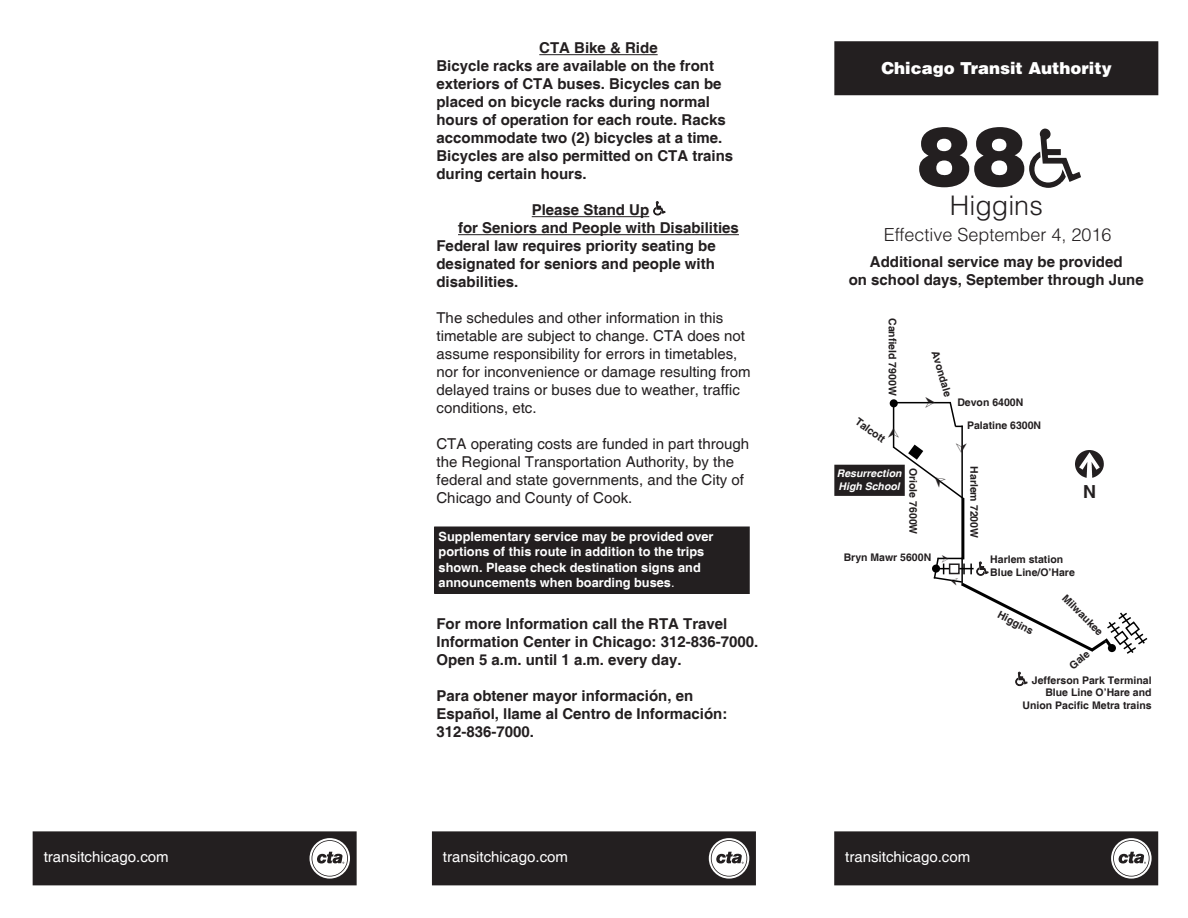
<style>
.page{position:relative;width:1188px;height:918px;background:#fff}
.page>*{position:absolute;margin:0;border:0;box-sizing:border-box;transform-origin:0 0}
.t1{font:900 82.5px "Helvetica";color:#231f20}
.t2{font:300 27px "Helvetica";color:#231f20}
.t3{font:300 18px "Helvetica";color:#231f20}
.t4{font:700 18px "Helvetica";color:#231f20}
.t5{font:900 16.5px "Helvetica";color:#fff}
.t6{font:700 15px/18px "Helvetica";color:#231f20}
.t7{font:15px/18px "Helvetica";color:#231f20}
.t8{font:15px "Helvetica";color:#fff}
.t9{font:700 12.75px/15.3px "Helvetica";color:#fff}
.t10{font:700 10.5px/12.6px "Helvetica";color:#231f20;text-align:right}
.t11{font:italic 700 10.5px/12.6px "Helvetica";color:#fff}
.s1{font-weight:400}
</style>
<div class="page">
<hr style="left:893px;top:402px;width:58px;height:1px;background:#000">
<hr style="left:893px;top:402px;width:1px;height:46px;background:#000">
<hr style="left:961px;top:426px;width:2px;height:73px;background:#000">
<svg style="left:948px;top:401px;width:15px;height:27px"></svg>
<hr style="left:961px;top:498px;width:3px;height:61px;background:#000">
<div style="left:890px;top:399px;width:8px;height:8px;background:#000;border-radius:50%"></div>
<div style="left:835px;top:42px;width:323px;height:52px;background:#231f20"></div>
<div style="left:834px;top:41px;width:324px;height:54px;border:2px solid #231f20"></div>
<img style="left:1076px;top:450px;width:28px;height:28px">
<div style="left:835px;top:465px;width:69px;height:30px;background:#231f20"></div>
<div style="left:834px;top:465px;width:71px;height:31px;border:2px solid #231f20"></div>
<svg style="left:1029px;top:128px;width:52px;height:60px"></svg>
<svg style="left:1015px;top:671px;width:13px;height:15px"></svg>
<hr style="left:539px;top:54px;width:119px;height:1px;background:#231f20">
<hr style="left:532px;top:216px;width:117px;height:1px;background:#231f20">
<hr style="left:458px;top:234px;width:281px;height:1px;background:#231f20">
<svg style="left:653px;top:201px;width:12px;height:14px"></svg>
<div style="left:835px;top:832px;width:322px;height:53px;background:#231f20"></div>
<div style="left:834px;top:831px;width:324px;height:54px;border:2px solid #231f20"></div>
<svg style="left:1111px;top:838px;width:41px;height:41px"></svg>
<div style="left:433px;top:832px;width:322px;height:53px;background:#231f20"></div>
<div style="left:432px;top:831px;width:324px;height:54px;border:2px solid #231f20"></div>
<svg style="left:709px;top:838px;width:40px;height:41px"></svg>
<div style="left:33px;top:832px;width:323px;height:53px;background:#231f20"></div>
<div style="left:33px;top:831px;width:324px;height:54px;border:2px solid #231f20"></div>
<svg style="left:310px;top:838px;width:40px;height:41px"></svg>
<div style="left:435px;top:527px;width:314px;height:66px;background:#231f20"></div>
<div style="left:434px;top:526px;width:316px;height:68px;border:2px solid #231f20"></div>
<svg style="left:892px;top:428px;width:3px;height:10px"></svg>
<svg style="left:932px;top:554px;width:216px;height:100px"></svg>
<svg style="left:891px;top:444px;width:74px;height:57px"></svg>
<svg style="left:926px;top:401px;width:9px;height:3px"></svg>
<p class="t6" style="left:436px;top:40px;width:298px;text-indent:103px">CTA Bike &amp; Ride<br>Bicycle racks are available on the front exteriors of CTA buses. Bicycles can be placed on bicycle racks during normal hours of operation for each route. Racks accommodate two (2) bicycles at a time.<br>Bicycles are also permitted on CTA trains during certain hours.</p>
<p class="t6" style="left:532px;top:202px;width:119px">Please Stand Up</p>
<p class="t6" style="left:458px;top:220px;width:282px">for Seniors and People with Disabilities</p>
<p class="t6" style="left:437px;top:238px;width:281px">Federal law requires priority seating be</p>
<p class="t6" style="left:437px;top:256px;width:280px">designated for seniors and people with</p>
<p class="t6" style="left:437px;top:274px;width:83px">disabilities.</p>
<p class="t7" style="left:437px;top:309px;width:316px">The schedules and other information in this timetable are subject to change. CTA does not assume responsibility for errors in timetables, nor for inconvenience or damage resulting from delayed trains or buses due to weather, traffic conditions, etc.</p>
<p class="t7" style="left:437px;top:435px;width:314px">CTA operating costs are funded in part through the Regional Transportation Authority, by the federal and state governments, and the City of Chicago and County of Cook.</p>
<p class="t9" style="left:439px;top:530px;width:276px">Supplementary service may be provided over portions of this route in addition to the trips shown. Please check destination signs and announcements when boarding buses<span class="s1">.</span></p>
<p class="t6" style="left:437px;top:616px;width:323px">For more Information call the RTA Travel<br>Information Center in Chicago: 312-836-7000.<br>Open 5 a.m. until 1 a.m. every day.</p>
<p class="t6" style="left:437px;top:688px;width:292px">Para obtener mayor información, en<br>Español, llame al Centro de Información:<br>312-836-7000.</p>
<p class="t5" style="left:881px;top:57px;width:232px">Chicago Transit Authority</p>
<h1 class="t1" style="left:917px;top:103px;width:112px">88</h1>
<h2 class="t2" style="left:950px;top:189px;width:94px">Higgins</h2>
<p class="t3" style="left:884px;top:223px;width:229px">Effective September 4, 2016</p>
<p class="t6" style="left:849px;top:254px;width:297px;text-align:center">Additional service may be provided<br>on school days, September through June</p>
<p class="t10" style="left:898px;top:318px;width:79px;rotate:90deg">Canfield 7900W</p>
<p class="t10" style="left:860px;top:415px;width:36px;rotate:36deg">Talcott</p>
<p class="t10" style="left:919px;top:468px;width:68px;rotate:90deg">Oriole 7600W</p>
<p class="t11" style="left:837px;top:468px;width:66px">Resurrection<br>High School</p>
<p class="t10" style="left:941px;top:349px;width:49px;rotate:74deg">Avondale</p>
<p class="t10" style="left:957px;top:397px;width:67px">Devon 6400N</p>
<p class="t10" style="left:967px;top:420px;width:76px">Palatine 6300N</p>
<p class="t10" style="left:980px;top:466px;width:73px;rotate:90deg">Harlem 7200W</p>
<p class="t10" style="left:844px;top:551px;width:89px">Bryn Mawr 5600N</p>
<p class="t10" style="left:990px;top:554px;width:86px;text-align:left">Harlem station<br>Blue Line/O’Hare</p>
<p class="t4" style="left:1083px;top:481px;width:14px">N</p>
<p class="t10" style="left:1001px;top:609px;width:40px;rotate:27deg">Higgins</p>
<p class="t10" style="left:1068px;top:592px;width:54px;rotate:45deg">Milwaukee</p>
<p class="t10" style="left:1067px;top:662px;width:24px;rotate:-40deg">Gale</p>
<p class="t10" style="left:1023px;top:674px;width:130px">Jefferson Park Terminal<br>Blue Line O’Hare and<br>Union Pacific Metra trains</p>
<p class="t8" style="left:44px;top:848px;width:127px">transitchicago.com</p>
<p class="t8" style="left:443px;top:848px;width:127px">transitchicago.com</p>
<p class="t8" style="left:845px;top:848px;width:127px">transitchicago.com</p>
</div>
